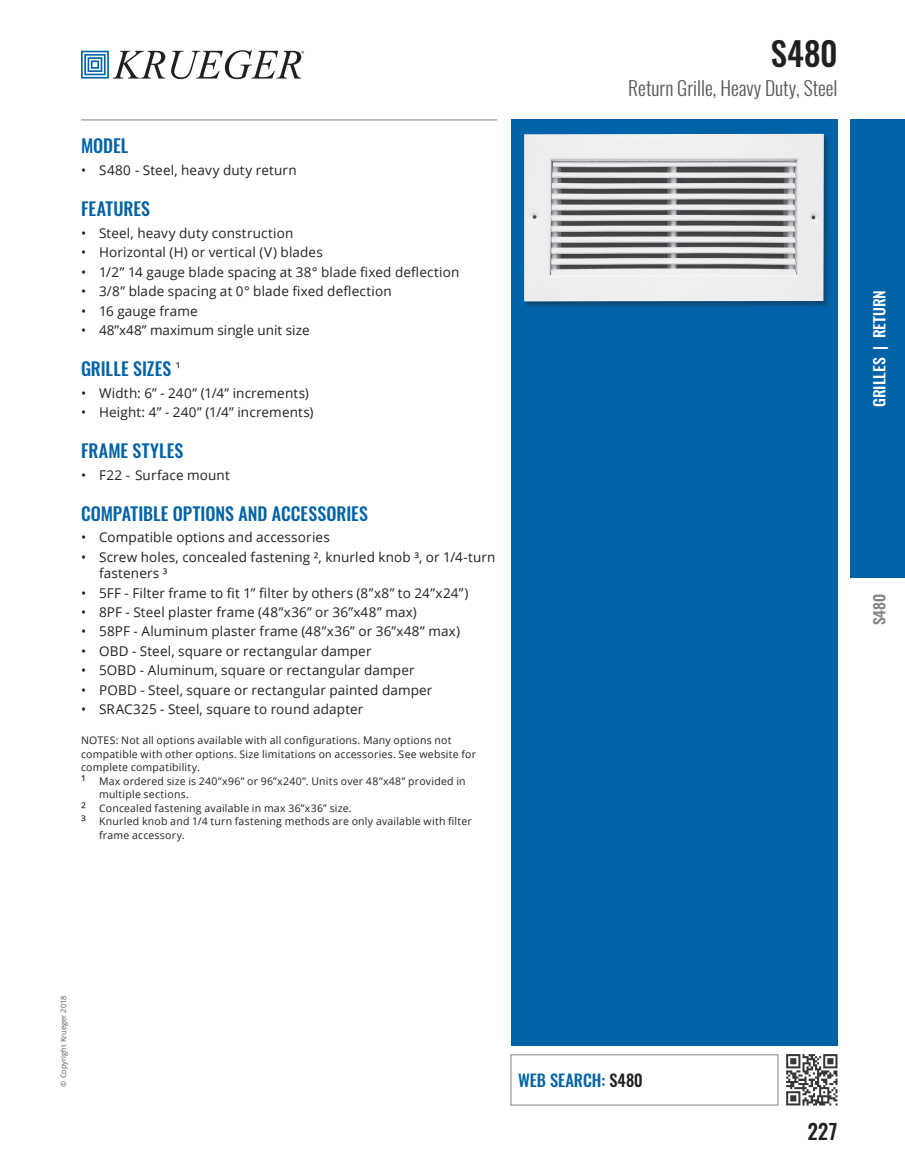
<style>
.page{position:relative;width:905px;height:1175px;background:#fff}
.page>*{position:absolute;margin:0;border:0;box-sizing:border-box;transform-origin:0 0}
.t1{font:500 33px "Oswald";color:#231f20}
.t2{font:500 21px "Oswald";color:#231f20}
.t3{font:300 19.5px "Oswald";color:#57585a}
.t4{font:500 18px "Oswald";letter-spacing:.005em;color:#0163a7}
.t5{font:500 16.5px "Oswald";color:#0163a7}
.t6{font:500 15px "Oswald";color:#fff;scale:1.05 1}
.t7{font:500 15px "Oswald";color:#808285;scale:1.05 1}
.t8{font:13.5px/16.2px "Open Sans";letter-spacing:.01em;color:#231f20}
.t9{font:10.5px "Open Sans";letter-spacing:.02em;color:#231f20}
.t10{font:7.5px "Open Sans";color:#57585a}
.s1{font-size:13.5px}
.s2{color:#231f20}
</style>
<div class="page">
<svg style="left:81px;top:51px;width:84px;height:28px"></svg>
<svg style="left:171px;top:50px;width:133px;height:29px"></svg>
<hr style="left:81px;top:120px;width:416px;height:1px;background:#808285">
<div style="left:850px;top:120px;width:54px;height:458px;background:#0163a7"></div>
<div style="left:510px;top:120px;width:327px;height:926px;background:#0163a7"></div>
<img style="left:778px;top:1054px;width:60px;height:52px">
<div style="left:510px;top:1054px;width:268px;height:51px;border:1px solid #808285"></div>
<div style="left:524px;top:134px;width:306px;height:174px;background:#231f20;opacity:.4"></div>
<img style="left:524px;top:134px;width:300px;height:167px">
<h3 class="t4" style="left:81px;top:133px;width:49px">MODEL</h3>
<p class="t8" style="left:81px;top:162px;width:217px">• S480 - Steel, heavy duty return</p>
<h3 class="t4" style="left:81px;top:196px;width:71px">FEATURES</h3>
<p class="t8" style="left:81px;top:224px;width:214px">• Steel, heavy duty construction</p>
<p class="t8" style="left:81px;top:244px;width:243px">• Horizontal (H) or vertical (V) blades</p>
<p class="t8" style="left:81px;top:263px;width:380px">• 1/2” 14 gauge blade spacing at 38° blade fixed deflection</p>
<p class="t8" style="left:81px;top:283px;width:312px">• 3/8” blade spacing at 0° blade fixed deflection</p>
<p class="t8" style="left:81px;top:302px;width:118px">• 16 gauge frame</p>
<p class="t8" style="left:81px;top:321px;width:230px">• 48”x48” maximum single unit size</p>
<h3 class="t4" style="left:81px;top:356px;width:101px">GRILLE SIZES <sup>¹</sup></h3>
<p class="t8" style="left:81px;top:384px;width:229px">• Width: 6” - 240” (1/4” increments)</p>
<p class="t8" style="left:81px;top:404px;width:234px">• Height: 4” - 240” (1/4” increments)</p>
<h3 class="t4" style="left:81px;top:438px;width:104px">FRAME STYLES</h3>
<p class="t8" style="left:81px;top:466px;width:150px">• F22 - Surface mount</p>
<h3 class="t4" style="left:81px;top:501px;width:288px">COMPATIBLE OPTIONS AND ACCESSORIES</h3>
<p class="t8" style="left:81px;top:529px;width:250px">• Compatible options and accessories</p>
<p class="t8" style="left:99px;top:548px;width:398px;text-indent:-18px">• Screw holes, concealed fastening ², knurled knob ³, or 1/4-turn fasteners ³</p>
<p class="t8" style="left:81px;top:584px;width:389px">• 5FF - Filter frame to fit 1” filter by others (8”x8” to 24”x24”)</p>
<p class="t8" style="left:81px;top:603px;width:337px">• 8PF - Steel plaster frame (48”x36” or 36”x48” max)</p>
<p class="t8" style="left:81px;top:623px;width:380px">• 58PF - Aluminum plaster frame (48”x36” or 36”x48” max)</p>
<p class="t8" style="left:81px;top:642px;width:292px">• OBD - Steel, square or rectangular damper</p>
<p class="t8" style="left:81px;top:662px;width:335px">• 5OBD - Aluminum, square or rectangular damper</p>
<p class="t8" style="left:81px;top:681px;width:353px">• POBD - Steel, square or rectangular painted damper</p>
<p class="t8" style="left:81px;top:701px;width:284px">• SRAC325 - Steel, square to round adapter</p>
<p class="t9" style="left:81px;top:733px;width:372px">NOTES: Not all options available with all configurations. Many options not</p>
<p class="t9" style="left:81px;top:747px;width:396px">compatible with other options. Size limitations on accessories. See website for</p>
<p class="t9" style="left:81px;top:760px;width:120px">complete compatibility.</p>
<p class="t9" style="left:81px;top:774px;width:386px"><span class="s1">¹</span> Max ordered size is 240”x96” or 96”x240”. Units over 48”x48” provided in</p>
<p class="t9" style="left:99px;top:787px;width:91px">multiple sections.</p>
<p class="t9" style="left:81px;top:801px;width:272px"><span class="s1">²</span> Concealed fastening available in max 36”x36” size.</p>
<p class="t9" style="left:81px;top:814px;width:392px"><span class="s1">³</span> Knurled knob and 1/4 turn fastening methods are only available with filter</p>
<p class="t9" style="left:99px;top:828px;width:87px">frame accessory.</p>
<h1 class="t1" style="left:771px;top:30px;width:68px">S480</h1>
<h3 class="t3" style="left:628px;top:75px;width:211px">Return Grille, Heavy Duty, Steel</h3>
<p class="t6" style="left:868px;top:407px;width:113px;rotate:-90deg">GRILLES | RETURN</p>
<p class="t7" style="left:868px;top:625px;width:32px;rotate:-90deg">S480</p>
<p class="t10" style="left:58px;top:1086px;width:93px;rotate:-90deg">© Copyright Krueger 2018</p>
<p class="t5" style="left:518px;top:1069px;width:126px">WEB SEARCH: <span class="s2">S480</span></p>
<h2 class="t2" style="left:807px;top:1116px;width:32px">227</h2>
</div>
